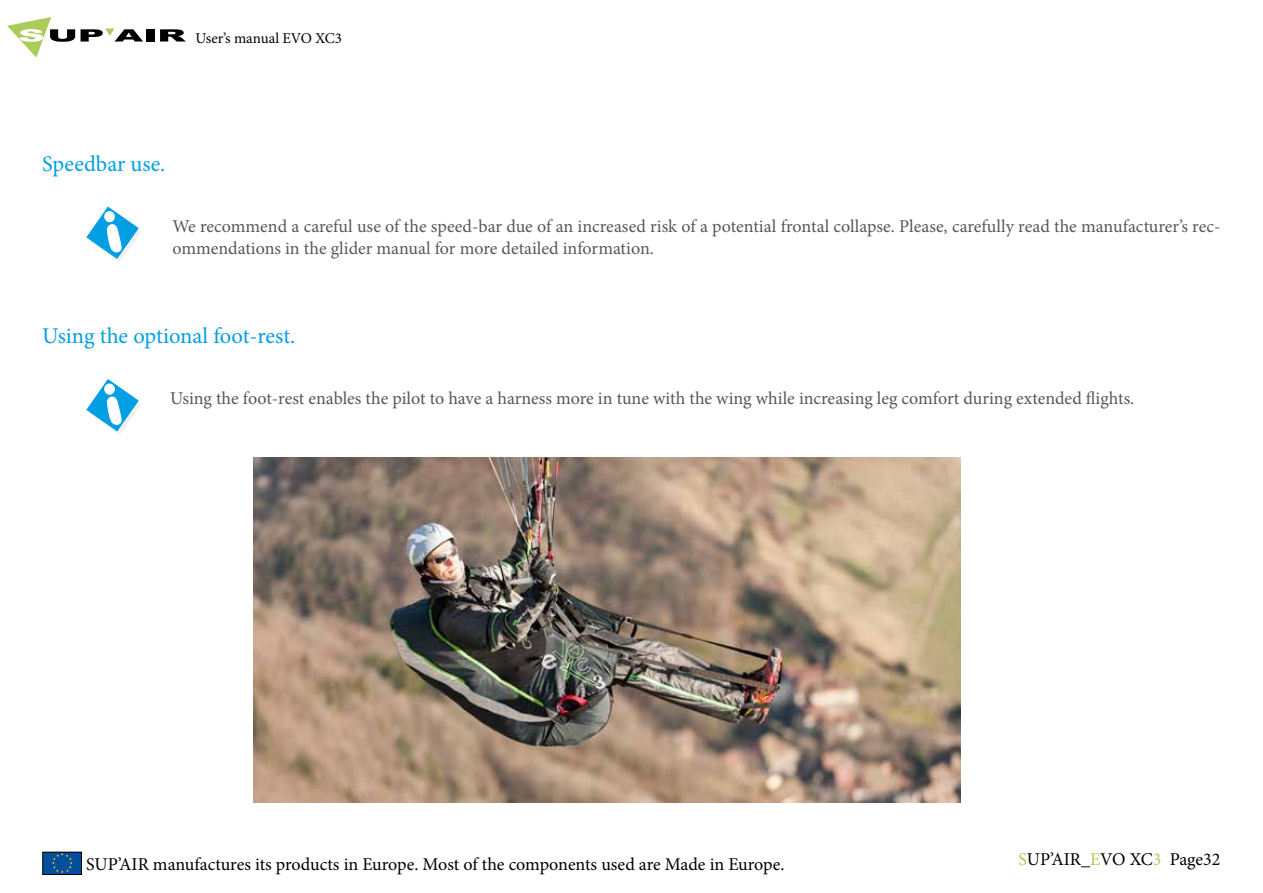
<style>
.page{position:relative;width:1263px;height:893px;background:#fff}
.page>*{position:absolute;margin:0;border:0;box-sizing:border-box;transform-origin:0 0}
.t1{font:22.5px "Minion Pro";letter-spacing:-.005em;color:#009fe3}
.t2{font:18px/21.6px "Minion Pro";color:#575756}
.t3{font:18px "Minion Pro";color:#000}
.t4{font:15px "Minion Pro";letter-spacing:-.005em;color:#000}
.s1{color:#abcc59}
</style>
<div class="page">
<div style="left:43px;top:852px;width:38px;height:22px;background:#004f9f"></div>
<div style="left:43px;top:852px;width:39px;height:23px;border:1px solid #000"></div>
<svg style="left:52px;top:853px;width:21px;height:20px"></svg>
<div style="left:146px;top:29px;width:8px;height:13px;background:#000"></div>
<svg style="left:160px;top:29px;width:26px;height:13px"></svg>
<svg style="left:81px;top:28px;width:62px;height:14px"></svg>
<svg style="left:7px;top:17px;width:68px;height:41px"></svg>
<svg style="left:86px;top:207px;width:55px;height:55px"></svg>
<svg style="left:86px;top:379px;width:55px;height:55px"></svg>
<img style="left:254px;top:457px;width:707px;height:345px">
<p class="t4" style="left:196px;top:28px;width:148px">User’s manual EVO XC3</p>
<p class="t1" style="left:42px;top:149px;width:125px">Speedbar use.</p>
<p class="t2" style="left:172px;top:216px;width:1049px">We recommend a careful use of the speed-bar due of an increased risk of a potential frontal collapse. Please, carefully read the manufacturer’s rec&shy;ommendations in the glider manual for more detailed information.</p>
<p class="t1" style="left:42px;top:321px;width:255px">Using the optional foot-rest.</p>
<p class="t2" style="left:170px;top:388px;width:966px">Using the foot-rest enables the pilot to have a harness more in tune with the wing while increasing leg comfort during extended flights.</p>
<p class="t3" style="left:86px;top:852px;width:700px">SUP’AIR manufactures its products in Europe. Most of the components used are Made in Europe.</p>
<p class="t3" style="left:1018px;top:847px;width:203px"><span class="s1">S</span>UP’AIR_<span class="s1">E</span>VO XC<span class="s1">3</span> Page32</p>
</div>
